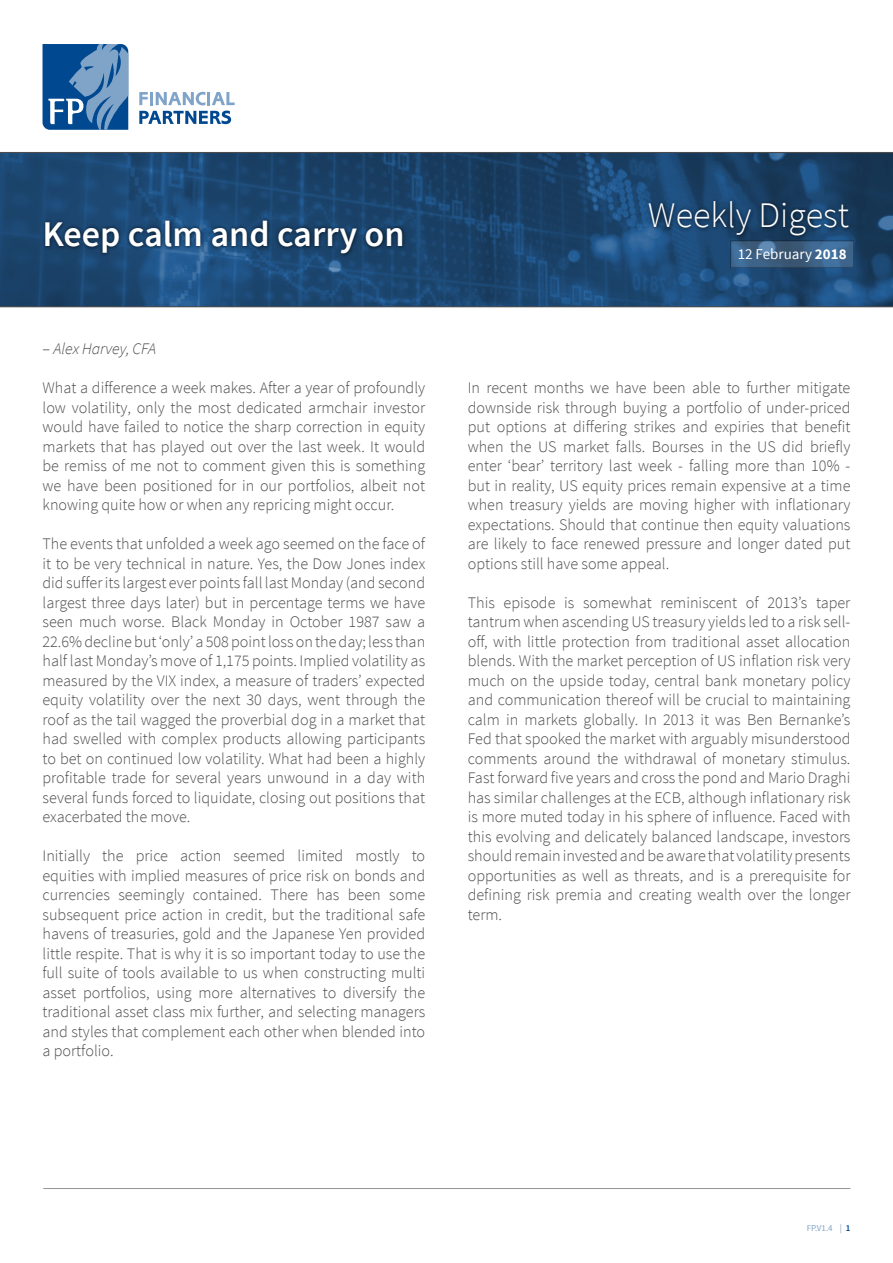
<style>
.page{position:relative;width:893px;height:1263px;background:#fff}
.page>*{position:absolute;margin:0;border:0;box-sizing:border-box;transform-origin:0 0}
.t1{font:600 36px "Source Sans Pro";color:#fff}
.t2{font:300 36px "Source Sans Pro";color:#fff}
.t3{font:300 16.2px/19.5px "Source Sans Pro";color:#4d4d4f;text-align:justify}
.t4{font:italic 300 16.2px "Source Sans Pro";color:#4d4d4f}
.t5{font:15px "Source Sans Pro";color:#fff}
.t6{font:9px "Source Sans Pro";color:#80a4c8}
.s1{font-style:normal}
.s2{font-weight:700}
.s3{font-weight:600;color:#004990}
</style>
<div class="page">
<svg style="left:0;top:153px;width:893px;height:153px;background:#1c4670"></svg>
<hr style="left:0;top:306px;width:893px;height:1px;background:#4d4d4f">
<hr style="left:0;top:152px;width:893px;height:1px;background:#4d4d4f">
<svg style="left:139px;top:92px;width:96px;height:13px"></svg>
<svg style="left:139px;top:111px;width:92px;height:13px"></svg>
<svg style="left:43px;top:44px;width:85px;height:86px;background:#3e75ab"></svg>
<hr style="left:43px;top:1188px;width:807px;height:1px;background:#939598">
<div style="left:645px;top:197px;width:208px;height:43px;background:#000;opacity:.75"></div>
<div style="left:41px;top:217px;width:366px;height:41px;background:#000;opacity:.75"></div>
<svg style="left:732px;top:243px;width:120px;height:23px;background:#3f658a"></svg>
<h1 class="t1" style="left:43px;top:211px;width:364px">Keep calm and carry on</h1>
<p class="t4" style="left:43px;top:338px;width:115px"><span class="s1">–</span> Alex Harvey, CFA</p>
<p class="t3" style="left:43px;top:378px;width:384px">What a difference a week makes. After a year of profoundly low volatility, only the most dedicated armchair investor would have failed to notice the sharp correction in equity markets that has played out over the last week. It would be remiss of me not to comment given this is something we have been positioned for in our portfolios, albeit not knowing quite how or when any repricing might occur.</p>
<p class="t3" style="left:43px;top:534px;width:384px">The events that unfolded a week ago seemed on the face of it to be very technical in nature. Yes, the Dow Jones index did suffer its largest ever points fall last Monday (and second largest three days later) but in percentage terms we have seen much worse. Black Monday in October 1987 saw a 22.6% decline but ‘only’ a 508 point loss on the day; less than half last Monday’s move of 1,175 points. Implied volatility as measured by the VIX index, a measure of traders’ expected equity volatility over the next 30 days, went through the roof as the tail wagged the proverbial dog in a market that had swelled with complex products allowing participants to bet on continued low volatility. What had been a highly profitable trade for several years unwound in a day with several funds forced to liquidate, closing out positions that exacerbated the move.</p>
<p class="t3" style="left:43px;top:846px;width:384px">Initially the price action seemed limited mostly to equities with implied measures of price risk on bonds and currencies seemingly contained. There has been some subsequent price action in credit, but the traditional safe havens of treasuries, gold and the Japanese Yen provided little respite. That is why it is so important today to use the full suite of tools available to us when constructing multi asset portfolios, using more alternatives to diversify the traditional asset class mix further, and selecting managers and styles that complement each other when blended into a portfolio.</p>
<h1 class="t2" style="left:648px;top:194px;width:202px">Weekly Digest</h1>
<p class="t5" style="left:738px;top:245px;width:110px">12 February <span class="s2">2018</span></p>
<p class="t3" style="left:468px;top:378px;width:384px">In recent months we have been able to further mitigate downside risk through buying a portfolio of under-priced put options at differing strikes and expiries that benefit when the US market falls. Bourses in the US did briefly enter ‘bear’ territory last week - falling more than 10% - but in reality, US equity prices remain expensive at a time when treasury yields are moving higher with inflationary expectations. Should that continue then equity valuations are likely to face renewed pressure and longer dated put options still have some appeal.</p>
<p class="t3" style="left:468px;top:593px;width:384px">This episode is somewhat reminiscent of 2013’s taper tantrum when ascending US treasury yields led to a risk sell&shy;off, with little protection from traditional asset allocation blends. With the market perception of US inflation risk very much on the upside today, central bank monetary policy and communication thereof will be crucial to maintaining calm in markets globally. In 2013 it was Ben Bernanke’s Fed that spooked the market with arguably misunderstood comments around the withdrawal of monetary stimulus.<br>Fast forward five years and cross the pond and Mario Draghi has similar challenges at the ECB, although inflationary risk is more muted today in his sphere of influence. Faced with this evolving and delicately balanced landscape, investors should remain invested and be aware that volatility presents opportunities as well as threats, and is a prerequisite for defining risk premia and creating wealth over the longer term.</p>
<p class="t6" style="left:807px;top:1223px;width:45px">FP.V1.4 | <span class="s3">1</span></p>
</div>
